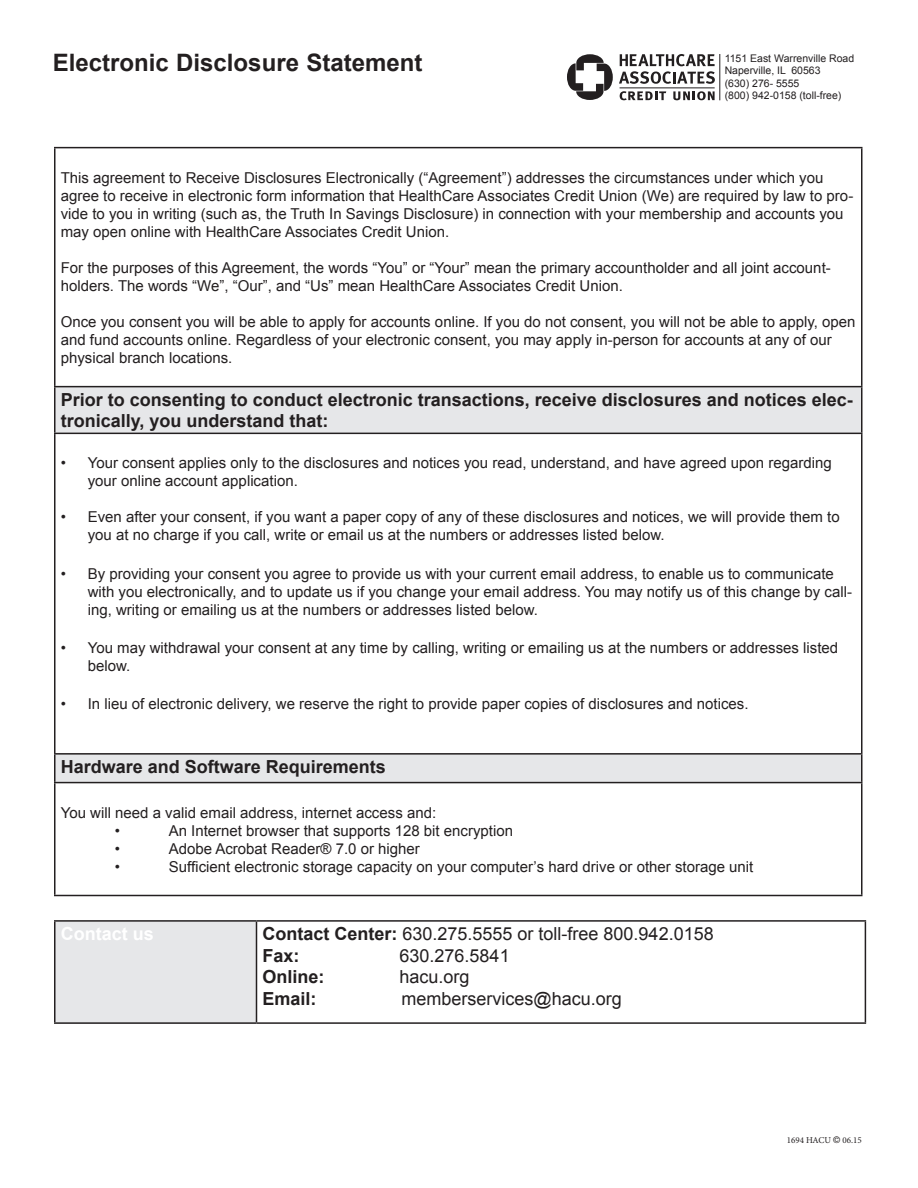
<style>
.page{position:relative;width:918px;height:1188px;background:#fff}
.page>*{position:absolute;margin:0;border:0;box-sizing:border-box;transform-origin:0 0}
.t1{font:700 24px "Arial";color:#231f20}
.t2{font:700 18px/21.6px "Arial";color:#231f20}
.t3{font:18px "Arial";color:#231f20}
.t4{font:700 18px "Arial";color:#fff}
.t5{font:15px/18px "Arial";color:#231f20}
.t6{font:10.5px/12.6px "Arial";color:#231f20}
.t7{font:9px "Minion Pro";color:#231f20}
.s1{font-weight:700}
.s2{font-family:"Helvetica Neue"}
</style>
<div class="page">
<svg style="left:56px;top:387px;width:805px;height:395px"></svg>
<hr style="left:54px;top:147px;width:808px;height:1px;background:#231f20">
<hr style="left:54px;top:148px;width:2px;height:238px;background:#231f20">
<hr style="left:861px;top:148px;width:1px;height:238px;background:#231f20">
<hr style="left:54px;top:386px;width:808px;height:1px;background:#231f20">
<hr style="left:54px;top:387px;width:2px;height:46px;background:#231f20">
<hr style="left:861px;top:387px;width:1px;height:46px;background:#231f20">
<hr style="left:54px;top:433px;width:808px;height:1px;background:#231f20">
<hr style="left:54px;top:434px;width:2px;height:319px;background:#231f20">
<hr style="left:861px;top:434px;width:1px;height:319px;background:#231f20">
<hr style="left:54px;top:753px;width:808px;height:2px;background:#231f20">
<hr style="left:54px;top:755px;width:2px;height:27px;background:#231f20">
<svg style="left:861px;top:755px;width:1px;height:27px"></svg>
<hr style="left:54px;top:782px;width:808px;height:1px;background:#231f20">
<hr style="left:54px;top:783px;width:2px;height:112px;background:#231f20">
<hr style="left:861px;top:783px;width:1px;height:112px;background:#231f20">
<hr style="left:54px;top:895px;width:808px;height:1px;background:#231f20">
<div style="left:55px;top:921px;width:201px;height:102px;background:#e6e7e9"></div>
<hr style="left:54px;top:920px;width:202px;height:2px;background:#231f20">
<hr style="left:54px;top:922px;width:2px;height:100px;background:#231f20">
<hr style="left:256px;top:920px;width:610px;height:2px;background:#231f20">
<hr style="left:256px;top:922px;width:1px;height:100px;background:#231f20">
<hr style="left:865px;top:922px;width:1px;height:100px;background:#231f20">
<hr style="left:54px;top:1022px;width:202px;height:2px;background:#231f20">
<hr style="left:256px;top:1022px;width:610px;height:2px;background:#231f20">
<svg style="left:619px;top:54px;width:96px;height:30px"></svg>
<svg style="left:620px;top:91px;width:46px;height:9px"></svg>
<svg style="left:673px;top:91px;width:42px;height:9px"></svg>
<hr style="left:620px;top:88px;width:95px;height:1px;background:#231f20">
<svg style="left:567px;top:54px;width:46px;height:46px"></svg>
<hr style="left:720px;top:54px;width:1px;height:46px;background:#231f20">
<h1 class="t1" style="left:53px;top:47px;width:371px">Electronic Disclosure Statement</h1>
<p class="t6" style="left:725px;top:52px;width:131px">1151 East Warrenville Road<br>Naperville, IL 60563<br>(630) 276- 5555<br>(800) 942-0158 (toll-free)</p>
<p class="t5" style="left:61px;top:168px;width:794px">This agreement to Receive Disclosures Electronically (“Agreement”) addresses the circumstances under which you agree to receive in electronic form information that HealthCare Associates Credit Union (We) are required by law to pro&shy;vide to you in writing (such as, the Truth In Savings Disclosure) in connection with your membership and accounts you may open online with HealthCare Associates Credit Union.</p>
<p class="t5" style="left:61px;top:258px;width:772px">For the purposes of this Agreement, the words “You” or “Your” mean the primary accountholder and all joint account&shy;holders. The words “We”, “Our”, and “Us” mean HealthCare Associates Credit Union.</p>
<p class="t5" style="left:61px;top:312px;width:796px">Once you consent you will be able to apply for accounts online. If you do not consent, you will not be able to apply, open and fund accounts online. Regardless of your electronic consent, you may apply in-person for accounts at any of our physical branch locations.</p>
<p class="t2" style="left:61px;top:389px;width:794px">Prior to consenting to conduct electronic transactions, receive disclosures and notices elec&shy;tronically, you understand that:</p>
<p class="t5" style="left:88px;top:454px;width:746px;text-indent:-27px">• Your consent applies only to the disclosures and notices you read, understand, and have agreed upon regarding your online account application.</p>
<p class="t5" style="left:88px;top:508px;width:754px;text-indent:-27px">• Even after your consent, if you want a paper copy of any of these disclosures and notices, we will provide them to you at no charge if you call, write or email us at the numbers or addresses listed below.</p>
<p class="t5" style="left:88px;top:564px;width:766px;text-indent:-27px">• By providing your consent you agree to provide us with your current email address, to enable us to communicate with you electronically, and to update us if you change your email address. You may notify us of this change by call&shy;ing, writing or emailing us at the numbers or addresses listed below.</p>
<p class="t5" style="left:88px;top:639px;width:752px;text-indent:-27px">• You may withdrawal your consent at any time by calling, writing or emailing us at the numbers or addresses listed below.</p>
<p class="t5" style="left:61px;top:695px;width:689px">• In lieu of electronic delivery, we reserve the right to provide paper copies of disclosures and notices.</p>
<p class="t2" style="left:61px;top:756px;width:327px">Hardware and Software Requirements</p>
<p class="t5" style="left:61px;top:803px;width:377px">You will need a valid email address, internet access and:</p>
<p class="t5" style="left:115px;top:821px;width:7px">•</p>
<p class="t5" style="left:169px;top:821px;width:346px">An Internet browser that supports 128 bit encryption</p>
<p class="t5" style="left:115px;top:839px;width:7px">•</p>
<p class="t5" style="left:169px;top:839px;width:253px">Adobe Acrobat Reader® 7.0 or higher</p>
<p class="t5" style="left:115px;top:857px;width:7px">•</p>
<p class="t5" style="left:169px;top:857px;width:586px">Sufficient electronic storage capacity on your computer’s hard drive or other storage unit</p>
<p class="t4" style="left:61px;top:922px;width:95px">Contact us</p>
<p class="t3" style="left:262px;top:922px;width:453px"><span class="s1">Contact Center:</span> 630.275.5555 or toll-free 800.942.0158</p>
<p class="t2" style="left:262px;top:945px;width:39px">Fax:</p>
<p class="t3" style="left:400px;top:944px;width:112px">630.276.5841</p>
<p class="t2" style="left:262px;top:967px;width:64px">Online:</p>
<p class="t3" style="left:400px;top:965px;width:72px">hacu.org</p>
<p class="t2" style="left:262px;top:988px;width:56px">Email:</p>
<p class="t3" style="left:402px;top:987px;width:222px">memberservices@hacu.org</p>
<p class="t7" style="left:787px;top:1134px;width:77px">1694 HACU <span class="s2">©</span> 06.15</p>
</div>
